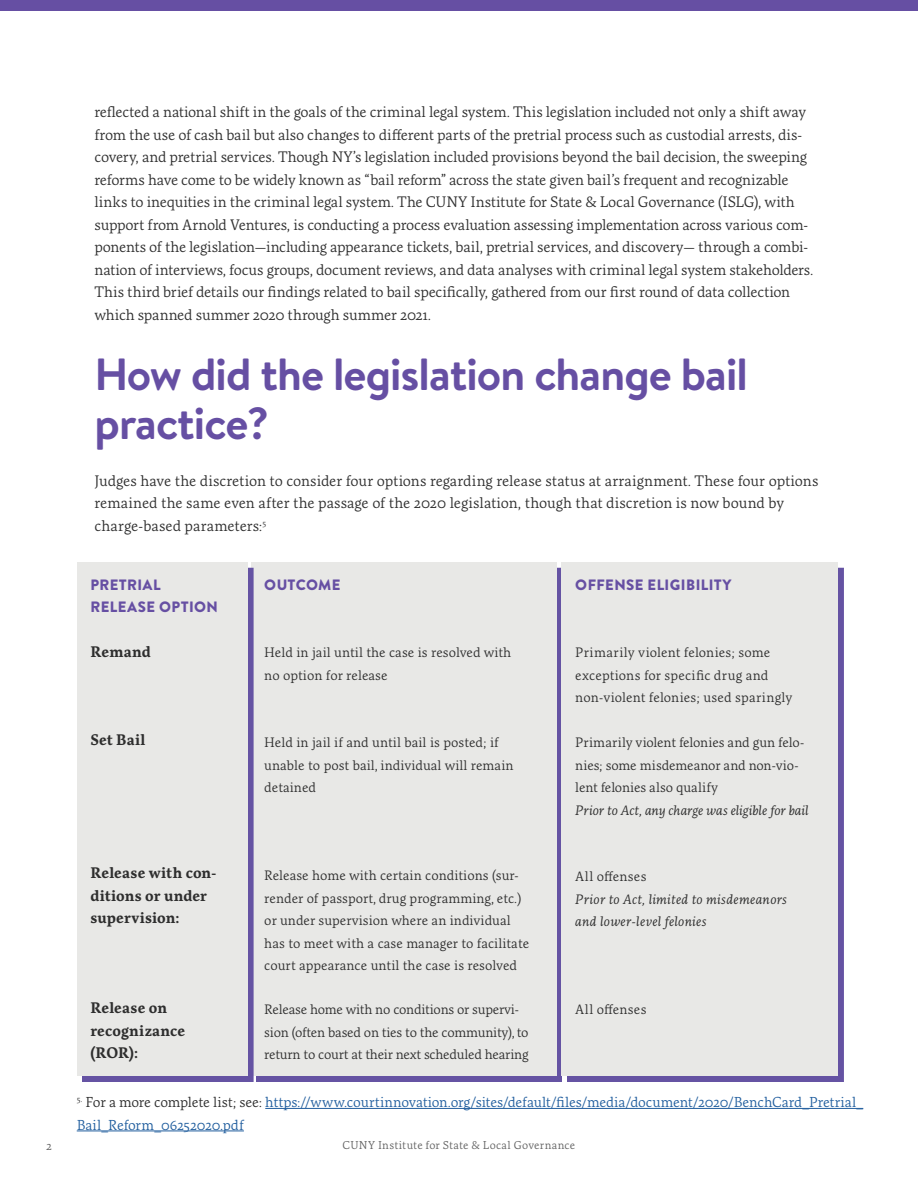
<style>
.page{position:relative;width:918px;height:1188px;background:#fff}
.page>*{position:absolute;margin:0;border:0;box-sizing:border-box;transform-origin:0 0}
.t1{font:700 45px/49.5px "Brandon Text";letter-spacing:-.02em;color:#664fa3}
.t2{font:15px/22.5px "Artigo";letter-spacing:-.015em;color:#2e2e2e}
.t3{font:700 15px/22.5px "Artigo";letter-spacing:.005em;color:#2e2e2e}
.t4{font:900 15px/22.5px "Brandon Text";letter-spacing:.03em;color:#664fa3}
.t5{font:14.25px/22.5px "Artigo";letter-spacing:-.015em;color:#215e9e}
.t6{font:13.5px/22.5px "Artigo";color:#2e2e2e}
.t7{font:13.5px/22.5px "Artigo";letter-spacing:-.02em;color:#2e2e2e}
.t8{font:italic 13.5px/22.5px "Artigo";letter-spacing:.005em;color:#2e2e2e}
.t9{font:12px "Artigo";color:#626262}
.t10{font:11.25px "Artigo";letter-spacing:.02em;color:#626262}
.s1{color:#2e2e2e}
</style>
<div class="page">
<div style="left:0;top:0;width:918px;height:11px;background:#664fa3"></div>
<div style="left:256px;top:568px;width:306px;height:514px;background:#6553a3"></div>
<div style="left:251px;top:562px;width:305px;height:514px;background:#e8e8e6"></div>
<div style="left:567px;top:568px;width:277px;height:514px;background:#6553a3"></div>
<div style="left:562px;top:562px;width:276px;height:514px;background:#e8e8e6"></div>
<div style="left:82px;top:568px;width:172px;height:514px;background:#6553a3"></div>
<div style="left:77px;top:562px;width:171px;height:514px;background:#e8e8e6"></div>
<hr style="left:265px;top:1108px;width:598px;height:1px;background:#215e9e">
<hr style="left:77px;top:1131px;width:167px;height:1px;background:#215e9e">
<p class="t2" style="left:94px;top:100px;width:721px">reflected a national shift in the goals of the criminal legal system. This legislation included not only a shift away from the use of cash bail but also changes to different parts of the pretrial process such as custodial arrests, dis&shy;covery, and pretrial services. Though NY’s legislation included provisions beyond the bail decision, the sweeping reforms have come to be widely known as “bail reform” across the state given bail’s frequent and recognizable links to inequities in the criminal legal system. The CUNY Institute for State &amp; Local Governance (ISLG), with support from Arnold Ventures, is conducting a process evaluation assessing implementation across various com&shy;ponents of the legislation—including appearance tickets, bail, pretrial services, and discovery— through a combi&shy;nation of interviews, focus groups, document reviews, and data analyses with criminal legal system stakeholders.<br>This third brief details our findings related to bail specifically, gathered from our first round of data collection which spanned summer 2020 through summer 2021.</p>
<h1 class="t1" style="left:94px;top:349px;width:655px">How did the legislation change bail practice?</h1>
<p class="t2" style="left:94px;top:469px;width:725px">Judges have the discretion to consider four options regarding release status at arraignment. These four options remained the same even after the passage of the 2020 legislation, though that discretion is now bound by charge-based parameters:<sup>5</sup></p>
<p class="t4" style="left:90px;top:573px;width:129px">PRETRIAL<br>RELEASE OPTION</p>
<p class="t3" style="left:90px;top:641px;width:62px">Remand</p>
<p class="t3" style="left:90px;top:729px;width:57px">Set Bail</p>
<p class="t4" style="left:264px;top:573px;width:78px">OUTCOME</p>
<p class="t6" style="left:264px;top:641px;width:249px">Held in jail until the case is resolved with no option for release</p>
<p class="t6" style="left:264px;top:731px;width:251px">Held in jail if and until bail is posted; if unable to post bail, individual will remain detained</p>
<p class="t4" style="left:575px;top:573px;width:158px">OFFENSE ELIGIBILITY</p>
<p class="t6" style="left:575px;top:641px;width:219px">Primarily violent felonies; some exceptions for specific drug and non-violent felonies; used sparingly</p>
<p class="t6" style="left:575px;top:731px;width:231px">Primarily violent felonies and gun felo&shy;nies; some misdemeanor and non-vio&shy;lent felonies also qualify</p>
<p class="t8" style="left:575px;top:798px;width:235px">Prior to Act, any charge was eligible for bail</p>
<p class="t3" style="left:90px;top:862px;width:128px">Release with con&shy;ditions or under supervision:</p>
<p class="t6" style="left:264px;top:864px;width:266px">Release home with certain conditions (sur&shy;render of passport, drug programming, etc.) or under supervision where an individual has to meet with a case manager to facilitate court appearance until the case is resolved</p>
<p class="t7" style="left:264px;top:998px;width:266px">Release home with no conditions or supervi&shy;sion (often based on ties to the community), to return to court at their next scheduled hearing</p>
<p class="t6" style="left:575px;top:865px;width:73px">All offenses</p>
<p class="t8" style="left:575px;top:887px;width:213px">Prior to Act, limited to misdemeanors and lower-level felonies</p>
<p class="t3" style="left:90px;top:997px;width:96px">Release on recognizance (ROR):</p>
<p class="t5" style="left:77px;top:1091px;width:788px"><sup>5.</sup> <span class="s1">For a more complete list; see:</span> https://www.courtinnovation.org/sites/default/files/media/document/2020/BenchCard_Pretrial_<br>Bail_Reform_06252020.pdf</p>
<p class="t6" style="left:575px;top:998px;width:73px">All offenses</p>
<p class="t9" style="left:46px;top:1138px;width:7px">2</p>
<p class="t10" style="left:343px;top:1138px;width:234px">CUNY Institute for State &amp; Local Governance</p>
</div>
